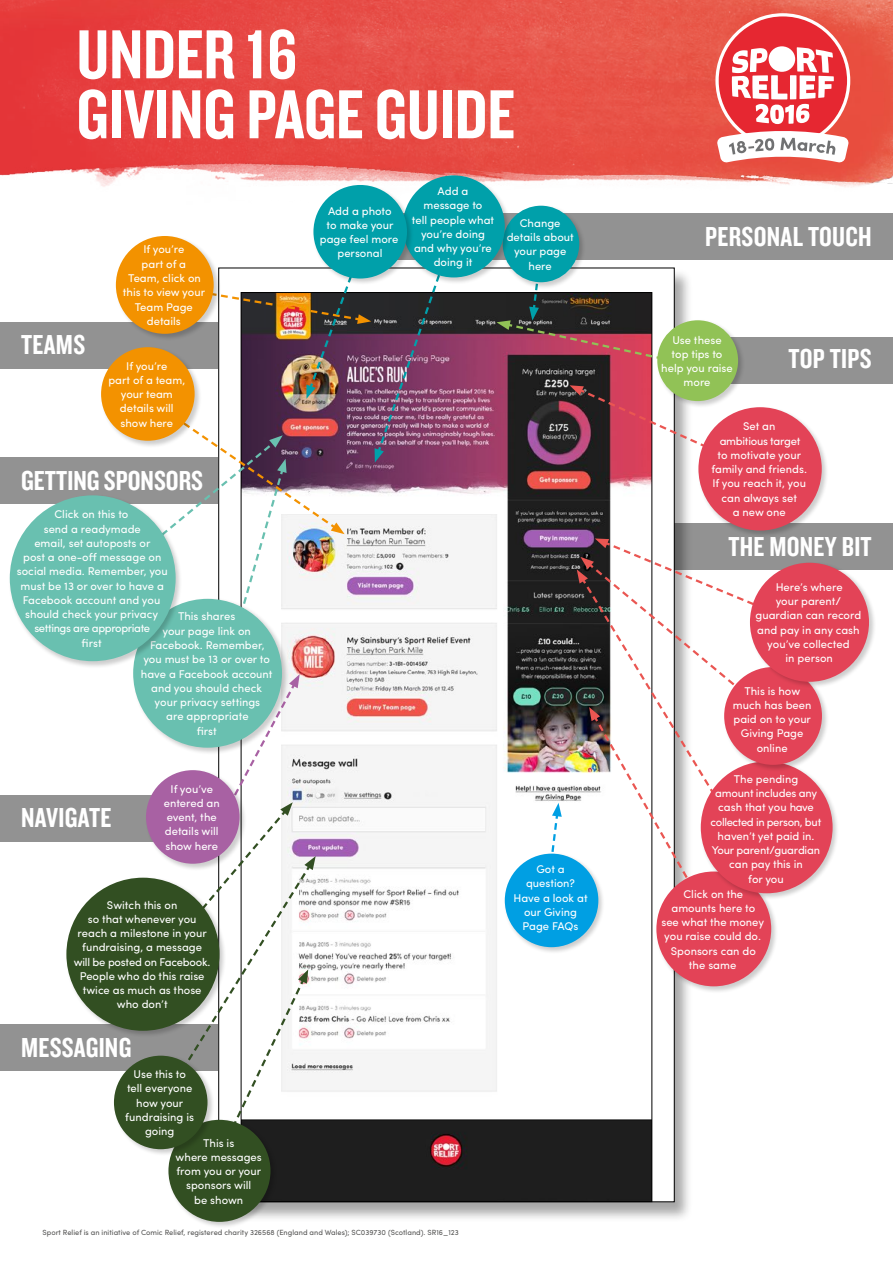
<style>
.page{position:relative;width:893px;height:1263px;background:#fff}
.page>*{position:absolute;margin:0;border:0;box-sizing:border-box;transform-origin:0 0}
.t1{font:72px/60px "Knockout 49 Liteweight";color:#fff}
.t2{font:28.5px "Knockout 49 Liteweight";letter-spacing:.01em;color:#fff}
.t3{font:11.25px/14.2px "Sofia Pro";color:#fff;text-align:center}
.t4{font:11.25px/14.2px "Sofia Pro";letter-spacing:-.02em;color:#fff;text-align:center}
.t5{font:7.5px "Sofia Pro";color:#575756}
</style>
<div class="page">
<div style="left:0;top:322px;width:323px;height:47px;background:#929292"></div>
<div style="left:0;top:1024px;width:237px;height:47px;background:#929292"></div>
<div style="left:652px;top:523px;width:241px;height:47px;background:#929292"></div>
<img style="left:0;top:0;width:893px;height:138px">
<img style="left:0;top:138px;width:893px;height:49px">
<svg style="left:715px;top:13px;width:135px;height:150px"></svg>
<div style="left:0;top:795px;width:237px;height:46px;background:#929292"></div>
<div style="left:0;top:457px;width:243px;height:46px;background:#929292"></div>
<div style="left:217px;top:269px;width:476px;height:954px;background:#000;opacity:.35"></div>
<img style="left:278px;top:294px;width:372px;height:906px">
<svg style="left:546px;top:803px;width:16px;height:50px"></svg>
<svg style="left:570px;top:385px;width:127px;height:106px"></svg>
<svg style="left:496px;top:267px;width:191px;height:99px"></svg>
<div style="left:655px;top:871px;width:123px;height:123px;background:#000;opacity:.2"></div>
<div style="left:656px;top:871px;width:115px;height:115px;background:#e34357;border-radius:50%"></div>
<div style="left:168px;top:1119px;width:110px;height:110px;background:#000;opacity:.2"></div>
<div style="left:168px;top:1120px;width:102px;height:102px;background:#324f22;border-radius:50%"></div>
<div style="left:113px;top:1055px;width:101px;height:101px;background:#000;opacity:.2"></div>
<div style="left:114px;top:1056px;width:93px;height:93px;background:#324f22;border-radius:50%"></div>
<div style="left:667px;top:337px;width:226px;height:47px;background:#929292"></div>
<svg style="left:141px;top:674px;width:175px;height:508px"></svg>
<div style="left:145px;top:769px;width:101px;height:101px;background:#000;opacity:.2"></div>
<div style="left:146px;top:770px;width:94px;height:94px;background:#a861a3;border-radius:50%"></div>
<div style="left:698px;top:406px;width:131px;height:132px;background:#000;opacity:.2"></div>
<div style="left:698px;top:407px;width:124px;height:123px;background:#e34357;border-radius:50%"></div>
<img style="left:102px;top:236px;width:358px;height:403px">
<svg style="left:577px;top:538px;width:201px;height:401px"></svg>
<div style="left:700px;top:761px;width:139px;height:139px;background:#000;opacity:.2"></div>
<div style="left:701px;top:761px;width:132px;height:132px;background:#e34357;border-radius:50%"></div>
<div style="left:723px;top:666px;width:106px;height:106px;background:#000;opacity:.2"></div>
<div style="left:724px;top:667px;width:98px;height:98px;background:#e34357;border-radius:50%"></div>
<div style="left:749px;top:562px;width:127px;height:127px;background:#000;opacity:.2"></div>
<div style="left:750px;top:563px;width:119px;height:119px;background:#e34357;border-radius:50%"></div>
<div style="left:132px;top:598px;width:157px;height:157px;background:#000;opacity:.2"></div>
<div style="left:133px;top:599px;width:149px;height:149px;background:#69c0b0;border-radius:50%"></div>
<div style="left:9px;top:494px;width:174px;height:174px;background:#000;opacity:.2"></div>
<div style="left:10px;top:495px;width:166px;height:166px;background:#69c0b0;border-radius:50%"></div>
<div style="left:504px;top:853px;width:101px;height:101px;background:#000;opacity:.2"></div>
<div style="left:505px;top:854px;width:93px;height:93px;background:#009fe3;border-radius:50%"></div>
<div style="left:656px;top:319px;width:89px;height:89px;background:#000;opacity:.2"></div>
<div style="left:657px;top:320px;width:81px;height:81px;background:#91c256;border-radius:50%"></div>
<div style="left:365px;top:213px;width:528px;height:47px;background:#929292"></div>
<div style="left:502px;top:205px;width:85px;height:85px;background:#000;opacity:.2"></div>
<div style="left:503px;top:206px;width:76px;height:76px;background:#00a0aa;border-radius:50%"></div>
<div style="left:402px;top:175px;width:110px;height:110px;background:#000;opacity:.2"></div>
<div style="left:403px;top:175px;width:102px;height:102px;background:#00a0aa;border-radius:50%"></div>
<div style="left:313px;top:184px;width:101px;height:101px;background:#000;opacity:.2"></div>
<div style="left:313px;top:185px;width:94px;height:93px;background:#00a0aa;border-radius:50%"></div>
<div style="left:66px;top:877px;width:161px;height:161px;background:#000;opacity:.2"></div>
<div style="left:66px;top:878px;width:153px;height:153px;background:#324f22;border-radius:50%"></div>
<h1 class="t1" style="left:77px;top:22px;width:440px">UNDER 16<br>GIVING PAGE GUIDE</h1>
<h2 class="t2" style="left:21px;top:326px;width:65px">TEAMS</h2>
<p class="t3" style="left:123px;top:242px;width:84px">If you’re<br>part of a<br>Team, click on this to view your<br>Team Page details</p>
<p class="t3" style="left:108px;top:358px;width:78px">If you’re<br>part of a team, your team details will show here</p>
<h2 class="t2" style="left:21px;top:462px;width:183px">GETTING SPONSORS</h2>
<p class="t3" style="left:17px;top:506px;width:153px">Click on this to<br>send a readymade<br>email, set autoposts or<br>post a one-off message on social media. Remember, you must be 13 or over to have a<br>Facebook account and you should check your privacy settings are appropriate<br>first</p>
<p class="t3" style="left:141px;top:609px;width:133px">This shares<br>your page link on<br>Facebook. Remember, you must be 13 or over to have a Facebook account and you should check your privacy settings<br>are appropriate<br>first</p>
<p class="t3" style="left:320px;top:203px;width:80px">Add a photo<br>to make your page feel more personal</p>
<p class="t3" style="left:412px;top:183px;width:84px">Add a<br>message to<br>tell people what you’re doing and why you’re doing it</p>
<p class="t3" style="left:507px;top:215px;width:69px">Change details about your page here</p>
<h2 class="t2" style="left:21px;top:799px;width:92px">NAVIGATE</h2>
<p class="t3" style="left:164px;top:781px;width:58px">If you’ve entered an event, the details will show here</p>
<p class="t3" style="left:74px;top:897px;width:138px">Switch this on<br>so that whenever you reach a milestone in your fundraising, a message will be posted on Facebook.<br>People who do this raise twice as much as those who don’t</p>
<h2 class="t2" style="left:21px;top:1029px;width:112px">MESSAGING</h2>
<p class="t3" style="left:125px;top:1066px;width:70px">Use this to tell everyone how your fundraising is going</p>
<p class="t3" style="left:176px;top:1135px;width:88px">This is<br>where messages from you or your sponsors will<br>be shown</p>
<p class="t5" style="left:43px;top:1227px;width:418px">Sport Relief is an initiative of Comic Relief, registered charity 326568 (England and Wales); SC039730 (Scotland). SR16_123</p>
<p class="t3" style="left:513px;top:861px;width:76px">Got a question?<br>Have a look at our Giving<br>Page FAQs</p>
<h2 class="t2" style="left:705px;top:218px;width:168px">PERSONAL TOUCH</h2>
<p class="t3" style="left:661px;top:332px;width:73px">Use these<br>top tips to help you raise more</p>
<h2 class="t2" style="left:788px;top:340px;width:85px">TOP TIPS</h2>
<p class="t3" style="left:711px;top:418px;width:97px">Set an<br>ambitious target<br>to motivate your family and friends.<br>If you reach it, you can always set<br>a new one</p>
<h2 class="t2" style="left:728px;top:529px;width:145px">THE MONEY BIT</h2>
<p class="t3" style="left:755px;top:579px;width:107px">Here’s where<br>your parent/ guardian can record and pay in any cash you’ve collected<br>in person</p>
<p class="t3" style="left:733px;top:683px;width:80px">This is how much has been paid on to your<br>Giving Page online</p>
<p class="t4" style="left:711px;top:771px;width:113px">The pending<br>amount includes any cash that you have collected in person, but haven’t yet paid in.<br>Your parent/guardian can pay this in<br>for you</p>
<p class="t3" style="left:661px;top:886px;width:104px">Click on the amounts here to see what the money you raise could do.<br>Sponsors can do the same</p>
</div>
